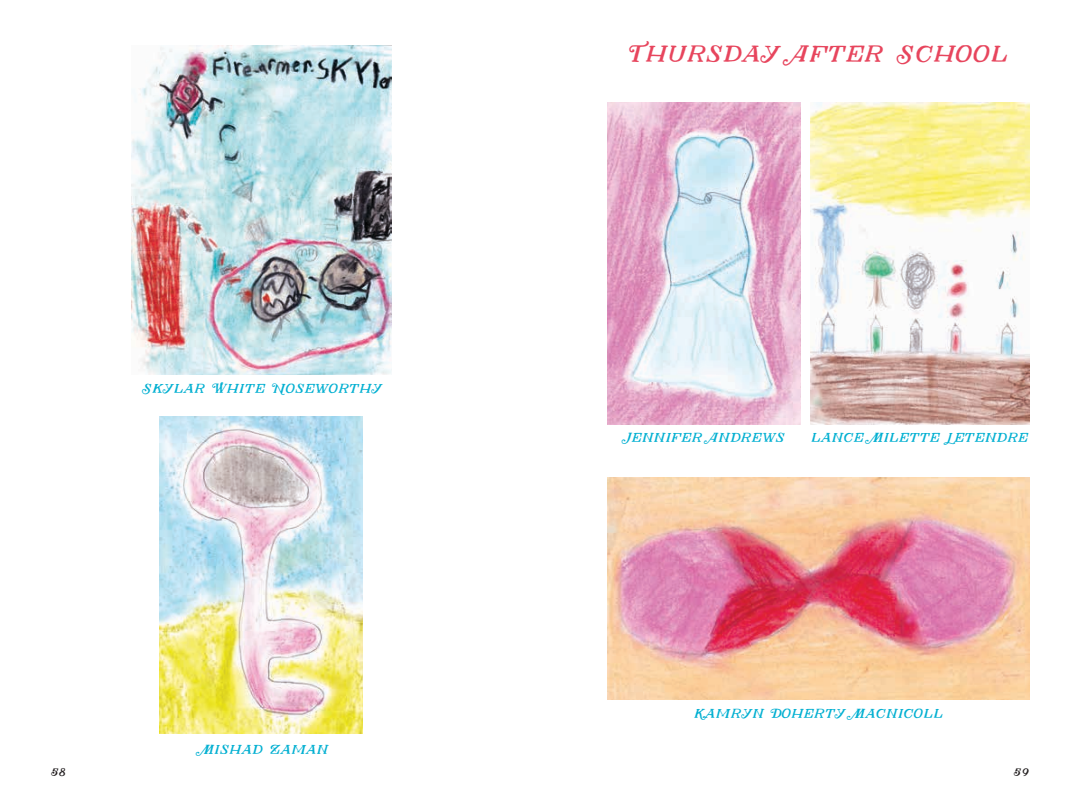
<style>
.page{position:relative;width:1080px;height:810px;background:#fff}
.page>*{position:absolute;margin:0;border:0;box-sizing:border-box;transform-origin:0 0}
.t1{font:22.5px "Herschel";letter-spacing:-.06em;color:#e7455d}
.t2{font:12.5px "Herschel";letter-spacing:-.06em;color:#00afd1}
.t3{font:10px "Herschel";color:#231f20}
</style>
<div class="page">
<img style="left:132px;top:45px;width:259px;height:329px">
<img style="left:160px;top:416px;width:203px;height:318px">
<img style="left:607px;top:102px;width:193px;height:323px">
<img style="left:608px;top:477px;width:421px;height:223px">
<img style="left:810px;top:102px;width:219px;height:323px">
<p class="t2" style="left:141px;top:382px;width:243px">Skylar White Noseworthy</p>
<p class="t2" style="left:201px;top:742px;width:129px">Mishad Zaman</p>
<h1 class="t1" style="left:627px;top:41px;width:383px">Thursday After School</h1>
<p class="t2" style="left:622px;top:430px;width:165px">Jennifer Andrews</p>
<p class="t2" style="left:811px;top:430px;width:220px">lance Milette Letendre</p>
<p class="t2" style="left:693px;top:706px;width:251px">Kamryn Doherty Macnicoll</p>
<p class="t3" style="left:50px;top:767px;width:18px">58</p>
<p class="t3" style="left:1013px;top:767px;width:18px">59</p>
</div>
